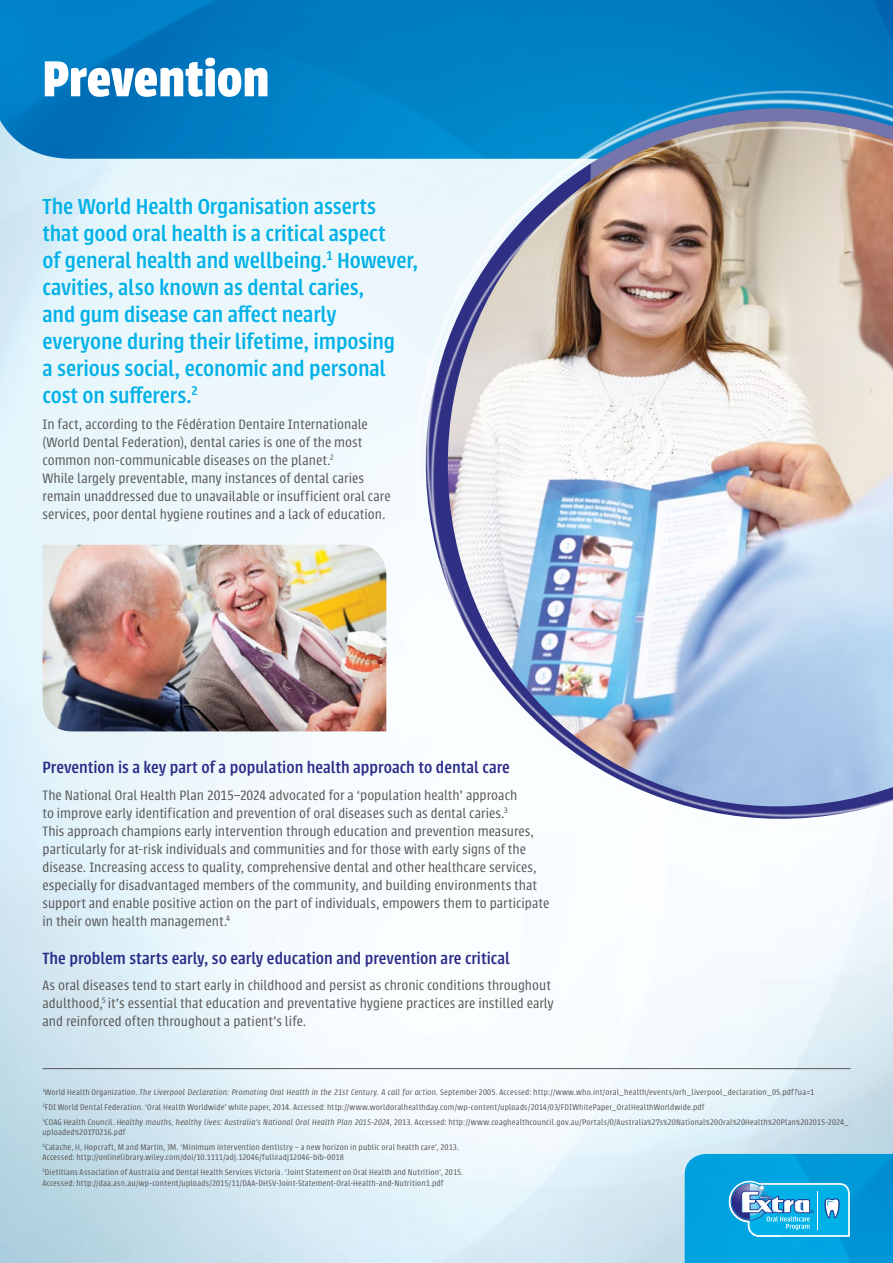
<style>
.page{position:relative;width:893px;height:1263px;background:#fff}
.page>*{position:absolute;margin:0;border:0;box-sizing:border-box;transform-origin:0 0}
.t1{font:700 55.5px "Urbana";letter-spacing:.005em;color:#fff}
.t2{font:500 24px/27px "Urbana";letter-spacing:-.005em;color:#00b1e7}
.t3{font:500 18px "Urbana";letter-spacing:.005em;color:#2a2b87}
.t4{font:300 15px/18px "Urbana";letter-spacing:.005em;color:#585756}
.t5{font:300 9px/14.7px "Urbana";letter-spacing:.02em;color:#585756}
.s1{font-style:italic}
</style>
<div class="page">
<img style="left:0;top:0;width:249px;height:159px">
<hr style="left:43px;top:1068px;width:807px;height:1px;background:#585756">
<img style="left:253px;top:0;width:640px;height:992px">
<img style="left:43px;top:545px;width:343px;height:186px">
<img style="left:685px;top:1154px;width:208px;height:109px">
<svg style="left:729px;top:1181px;width:121px;height:56px;background:#43b3e1"></svg>
<h1 class="t1" style="left:43px;top:47px;width:228px">Prevention</h1>
<p class="t2" style="left:43px;top:193px;width:377px">The World Health Organisation asserts that good oral health is a critical aspect<br>of general health and wellbeing.<sup>1</sup> However, cavities, also known as dental caries,<br>and gum disease can affect nearly everyone during their lifetime, imposing<br>a serious social, economic and personal cost on sufferers.<sup>2</sup></p>
<p class="t4" style="left:43px;top:415px;width:350px">In fact, according to the Fédération Dentaire Internationale (World Dental Federation), dental caries is one of the most common non-communicable diseases on the planet.<sup>2<br></sup>While largely preventable, many instances of dental caries remain unaddressed due to unavailable or insufficient oral care services, poor dental hygiene routines and a lack of education.</p>
<p class="t3" style="left:43px;top:758px;width:469px">Prevention is a key part of a population health approach to dental care</p>
<p class="t4" style="left:43px;top:786px;width:508px">The National Oral Health Plan 2015–2024 advocated for a ‘population health’ approach<br>to improve early identification and prevention of oral diseases such as dental caries.<sup>3<br></sup>This approach champions early intervention through education and prevention measures, particularly for at-risk individuals and communities and for those with early signs of the disease. Increasing access to quality, comprehensive dental and other healthcare services, especially for disadvantaged members of the community, and building environments that support and enable positive action on the part of individuals, empowers them to participate in their own health management.<sup>4</sup></p>
<p class="t3" style="left:43px;top:948px;width:469px">The problem starts early, so early education and prevention are critical</p>
<p class="t4" style="left:43px;top:977px;width:513px">As oral diseases tend to start early in childhood and persist as chronic conditions throughout adulthood,<sup>5</sup> it’s essential that education and preventative hygiene practices are instilled early and reinforced often throughout a patient’s life.</p>
<p class="t5" style="left:43px;top:1085px;width:808px"><sup>1</sup>World Health Organization. <span class="s1">The Liverpool Declaration: Promoting Oral Health in the 21st Century. A call for action.</span> September 2005. Accessed: http://www.who.int/oral_health/events/orh_liverpool_declaration_05.pdf?ua=1<br><sup>2</sup>FDI World Dental Federation. ‘Oral Health Worldwide’ white paper, 2014. Accessed: http://www.worldoralhealthday.com/wp-content/uploads/2014/03/FDIWhitePaper_OralHealthWorldwide.pdf<br><sup>3</sup>COAG Health Council. <span class="s1">Healthy mouths, healthy lives: Australia’s National Oral Health Plan 2015-2024,</span> 2013. Accessed: http://www.coaghealthcouncil.gov.au/Portals/0/Australia%27s%20National%20Oral%20Health%20Plan%202015-2024_</p>
<p class="t5" style="left:43px;top:1125px;width:418px">uploaded%20170216.pdf<br><sup>4</sup>Calache, H, Hopcraft, M and Martin, JM. ‘Minimum intervention dentistry – a new horizon in public oral health care’, 2013.</p>
<p class="t5" style="left:43px;top:1150px;width:422px">Accessed: http://onlinelibrary.wiley.com/doi/10.1111/adj.12046/full#adj12046-bib-0018<br><sup>5</sup>Dietitians Association of Australia and Dental Health Services Victoria. ‘Joint Statement on Oral Health and Nutrition’, 2015.</p>
<p class="t5" style="left:43px;top:1175px;width:402px">Accessed: http://daa.asn.au/wp-content/uploads/2015/11/DAA-DHSV-Joint-Statement-Oral-Health-and-Nutrition1.pdf</p>
</div>
